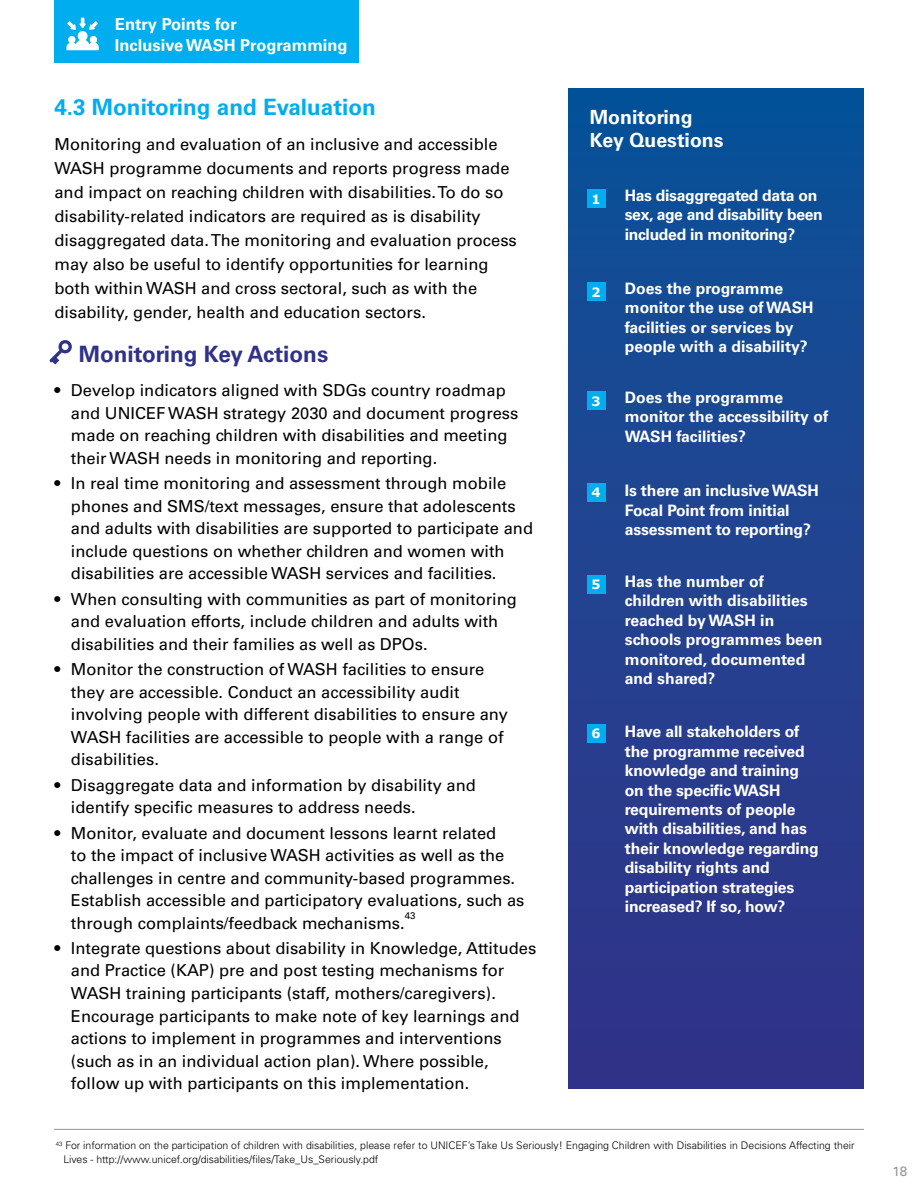
<style>
.page{position:relative;width:918px;height:1188px;background:#fff}
.page>*{position:absolute;margin:0;border:0;box-sizing:border-box;transform-origin:0 0}
.t1{font:700 22.5px "Univers LT Std";color:#00aeef}
.t2{font:700 22.5px "Univers LT Std";color:#303188}
.t3{font:700 19.5px/22.5px "Univers LT Std";color:#fff}
.t4{font:16.5px/22.5px "Univers LT Std";color:#000}
.t5{font:700 16.5px/21px "Univers LT Std";color:#fff}
.t6{font:700 15.75px/19.5px "Univers LT Std";letter-spacing:-.01em;color:#fff}
.t7{font:13.5px "Univers LT Std";color:#939598}
.t8{font:700 12.9px "Verdana";color:#fff}
.t9{font:300 10.5px/13.5px "Univers LT Std";color:#000}
.t10{font:9.6px "Univers LT Std";color:#000}
</style>
<div class="page">
<div style="left:569px;top:88px;width:295px;height:1001px;background:linear-gradient(to bottom,#0a5298,#353287)"></div>
<div style="left:587px;top:189px;width:18px;height:19px;background:#00aeef"></div>
<div style="left:587px;top:282px;width:18px;height:19px;background:#00aeef"></div>
<div style="left:587px;top:392px;width:18px;height:18px;background:#00aeef"></div>
<div style="left:587px;top:483px;width:18px;height:19px;background:#00aeef"></div>
<div style="left:587px;top:575px;width:18px;height:19px;background:#00aeef"></div>
<div style="left:587px;top:724px;width:18px;height:19px;background:#00aeef"></div>
<hr style="left:54px;top:1129px;width:810px;height:1px;background:#939598">
<div style="left:54px;top:0;width:304px;height:63px;background:#00aeef"></div>
<svg style="left:66px;top:18px;width:33px;height:32px"></svg>
<svg style="left:49px;top:340px;width:23px;height:25px"></svg>
<p class="t5" style="left:115px;top:14px;width:234px">Entry Points for<br>Inclusive WASH Programming</p>
<h1 class="t1" style="left:54px;top:94px;width:323px">4.3 Monitoring and Evaluation</h1>
<p class="t4" style="left:54px;top:132px;width:464px;line-height:24px">Monitoring and evaluation of an inclusive and accessible WASH programme documents and reports progress made and impact on reaching children with disabilities. To do so disability-related indicators are required as is disability disaggregated data. The monitoring and evaluation process may also be useful to identify opportunities for learning both within WASH and cross sectoral, such as with the disability, gender, health and education sectors.</p>
<h1 class="t2" style="left:79px;top:341px;width:251px">Monitoring Key Actions</h1>
<p class="t4" style="left:71px;top:379px;width:449px;text-indent:-16px">• Develop indicators aligned with SDGs country roadmap and UNICEF WASH strategy 2030 and document progress made on reaching children with disabilities and meeting their WASH needs in monitoring and reporting.</p>
<p class="t4" style="left:71px;top:472px;width:464px;text-indent:-16px">• In real time monitoring and assessment through mobile phones and SMS/text messages, ensure that adolescents and adults with disabilities are supported to participate and include questions on whether children and women with disabilities are accessible WASH services and facilities.</p>
<p class="t4" style="left:71px;top:588px;width:447px;text-indent:-16px">• When consulting with communities as part of monitoring and evaluation efforts, include children and adults with disabilities and their families as well as DPOs.</p>
<p class="t4" style="left:71px;top:658px;width:438px;text-indent:-16px">• Monitor the construction of WASH facilities to ensure they are accessible. Conduct an accessibility audit involving people with different disabilities to ensure any WASH facilities are accessible to people with a range of disabilities.</p>
<p class="t4" style="left:71px;top:774px;width:406px;text-indent:-16px">• Disaggregate data and information by disability and identify specific measures to address needs.</p>
<p class="t4" style="left:71px;top:822px;width:455px;text-indent:-16px">• Monitor, evaluate and document lessons learnt related<br>to the impact of inclusive WASH activities as well as the challenges in centre and community-based programmes.<br>Establish accessible and participatory evaluations, such as through complaints/feedback mechanisms.</p>
<p class="t10" style="left:405px;top:909px;width:12px">43</p>
<p class="t4" style="left:71px;top:937px;width:467px;text-indent:-16px">• Integrate questions about disability in Knowledge, Attitudes and Practice (KAP) pre and post testing mechanisms for WASH training participants (staff, mothers/caregivers).<br>Encourage participants to make note of key learnings and actions to implement in programmes and interventions (such as in an individual action plan). Where possible, follow up with participants on this implementation.</p>
<p class="t3" style="left:590px;top:106px;width:135px">Monitoring<br>Key Questions</p>
<p class="t8" style="left:591px;top:190px;width:11px">1</p>
<p class="t6" style="left:625px;top:186px;width:200px">Has disaggregated data on sex, age and disability been included in monitoring?</p>
<p class="t8" style="left:591px;top:283px;width:11px">2</p>
<p class="t6" style="left:625px;top:279px;width:190px">Does the programme monitor the use of WASH facilities or services by people with a disability?</p>
<p class="t8" style="left:591px;top:392px;width:11px">3</p>
<p class="t6" style="left:625px;top:388px;width:205px">Does the programme monitor the accessibility of<br>WASH facilities?</p>
<p class="t8" style="left:591px;top:483px;width:11px">4</p>
<p class="t6" style="left:625px;top:481px;width:195px">Is there an inclusive WASH<br>Focal Point from initial assessment to reporting?</p>
<p class="t8" style="left:591px;top:576px;width:11px">5</p>
<p class="t6" style="left:625px;top:571px;width:199px">Has the number of children with disabilities reached by WASH in schools programmes been monitored, documented and shared?</p>
<p class="t8" style="left:591px;top:725px;width:11px">6</p>
<p class="t6" style="left:625px;top:722px;width:196px">Have all stakeholders of the programme received knowledge and training on the specific WASH requirements of people with disabilities, and has their knowledge regarding disability rights and participation strategies increased? If so, how?</p>
<p class="t9" style="left:63px;top:1139px;width:793px;text-indent:-8px"><sup>43</sup> For information on the participation of children with disabilities, please refer to UNICEF’s Take Us Seriously! Engaging Children with Disabilities in Decisions Affecting their<br>Lives - http://www.unicef.org/disabilities/files/Take_Us_Seriously.pdf</p>
<p class="t7" style="left:892px;top:1164px;width:16px">18</p>
</div>
